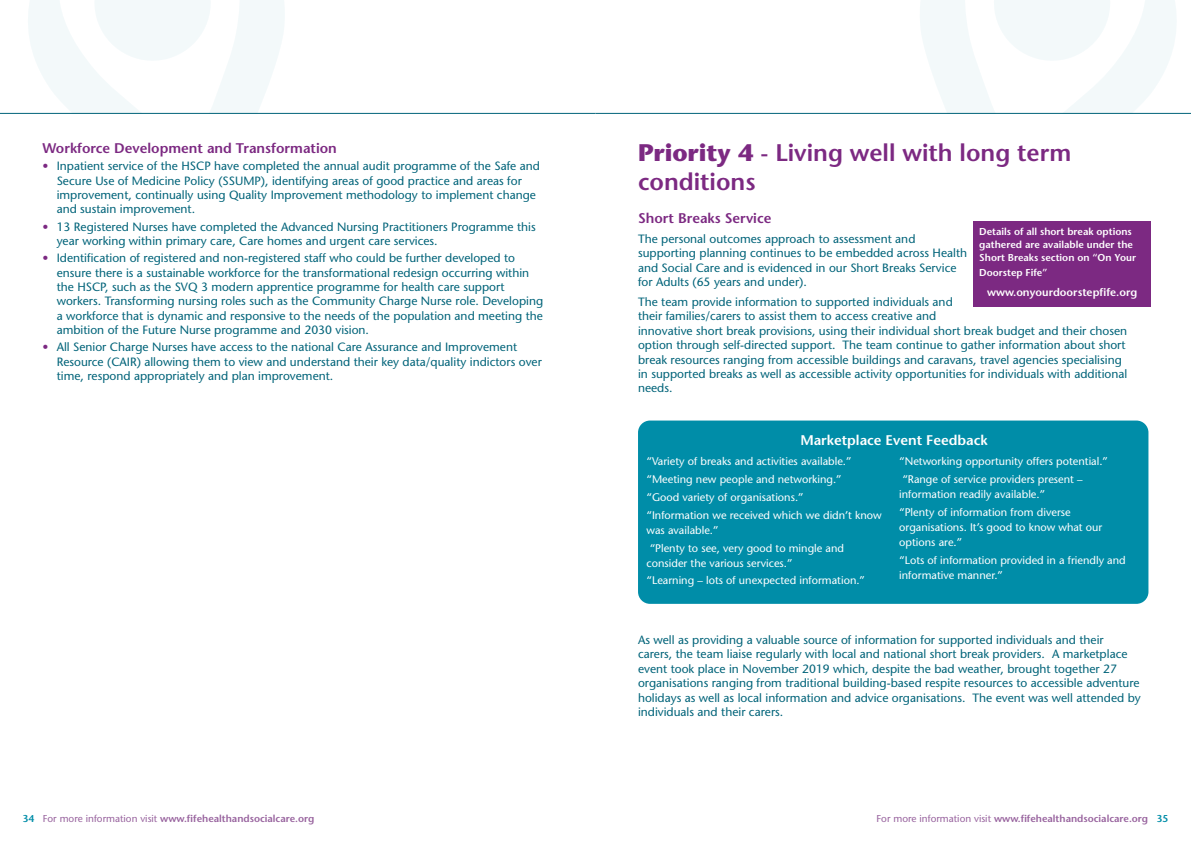
<style>
.page{position:relative;width:1191px;height:842px;background:#fff}
.page>*{position:absolute;margin:0;border:0;box-sizing:border-box;transform-origin:0 0}
.heading_2{font:600 24px/28.8px "Stone Sans";color:#7c2982}
.heading_4{font:600 14px "Stone Sans";color:#7c2982}
.quote{font:600 14px "Stone Sans";color:#fff}
.t1{font:12px/14.4px "Stone Sans";color:#006379}
.quote-2{font:11px/15px "Stone Sans";color:#fff}
.quote-3{font:600 11px "Stone Sans";color:#fff}
.t2{font:600 10px "Stone Sans";color:#98639e}
.quote-4{font:600 10px/13px "Stone Sans";color:#fff}
.s1{color:#7c2982}
.s2{font-weight:700}
.s3{color:#008da8}
.s4{font-weight:400}
</style>
<div class="page">
<svg style="left:27px;top:0;width:259px;height:113px"></svg>
<svg style="left:918px;top:0;width:259px;height:113px"></svg>
<hr style="left:0;top:113px;width:595px;height:1px;background:#006379">
<hr style="left:595px;top:113px;width:596px;height:1px;background:#006379">
<div style="left:638px;top:420px;width:510px;height:184px;background:#008da8;border-radius:12px"></div>
<div style="left:973px;top:221px;width:177px;height:85px;background:#7c2982"></div>
<p class="heading_4" style="left:43px;top:139px;width:296px">Workforce Development and Transformation</p>
<p class="t1" style="left:57px;top:159px;width:485px;text-indent:-14px"><span class="s1">•</span> Inpatient service of the HSCP have completed the annual audit programme of the Safe and Secure Use of Medicine Policy (SSUMP), identifying areas of good practice and areas for improvement, continually using Quality Improvement methodology to implement change and sustain improvement.</p>
<p class="t1" style="left:57px;top:219px;width:480px;text-indent:-14px"><span class="s1">•</span> 13 Registered Nurses have completed the Advanced Nursing Practitioners Programme this year working within primary care, Care homes and urgent care services.</p>
<p class="t1" style="left:57px;top:251px;width:488px;text-indent:-14px"><span class="s1">•</span> Identification of registered and non-registered staff who could be further developed to ensure there is a sustainable workforce for the transformational redesign occurring within the HSCP, such as the SVQ 3 modern apprentice programme for health care support workers. Transforming nursing roles such as the Community Charge Nurse role. Developing a workforce that is dynamic and responsive to the needs of the population and meeting the ambition of the Future Nurse programme and 2030 vision.</p>
<p class="t1" style="left:57px;top:340px;width:486px;text-indent:-14px"><span class="s1">•</span> All Senior Charge Nurses have access to the national Care Assurance and Improvement<br>Resource (CAIR) allowing them to view and understand their key data/quality indictors over time, respond appropriately and plan improvement.</p>
<p class="heading_2" style="left:638px;top:138px;width:435px"><span class="s2">Priority 4</span> - Living well with long term conditions</p>
<p class="heading_4" style="left:638px;top:209px;width:135px">Short Breaks Service</p>
<p class="t1" style="left:638px;top:231px;width:331px">The personal outcomes approach to assessment and supporting planning continues to be embedded across Health and Social Care and is evidenced in our Short Breaks Service for Adults (65 years and under).</p>
<p class="t1" style="left:638px;top:294px;width:491px">The team provide information to supported individuals and<br>their families/carers to assist them to access creative and<br>innovative short break provisions, using their individual short break budget and their chosen option through self-directed support. The team continue to gather information about short break resources ranging from accessible buildings and caravans, travel agencies specialising in supported breaks as well as accessible activity opportunities for individuals with additional needs.</p>
<p class="quote-4" style="left:979px;top:225px;width:158px">Details of all short break options gathered are available under the<br>Short Breaks section on “On Your</p>
<p class="quote-4" style="left:979px;top:266px;width:70px">Doorstep Fife”</p>
<p class="quote-3" style="left:987px;top:286px;width:152px">www.onyourdoorstepfife.org</p>
<p class="quote" style="left:800px;top:431px;width:189px">Marketplace Event Feedback</p>
<p class="quote-2" style="left:646px;top:454px;width:206px">“Variety of breaks and activities available.”</p>
<p class="quote-2" style="left:646px;top:472px;width:197px">“Meeting new people and networking.”</p>
<p class="quote-2" style="left:646px;top:489px;width:159px">“Good variety of organisations.”</p>
<p class="quote-2" style="left:646px;top:507px;width:237px">“Information we received which we didn’t know was available.”</p>
<p class="quote-2" style="left:646px;top:540px;width:199px">“Plenty to see, very good to mingle and consider the various services.”</p>
<p class="quote-2" style="left:646px;top:573px;width:220px">“Learning – lots of unexpected information.”</p>
<p class="quote-2" style="left:899px;top:454px;width:210px">“Networking opportunity offers potential.”</p>
<p class="quote-2" style="left:899px;top:472px;width:185px">“Range of service providers present – information readily available.”</p>
<p class="quote-2" style="left:899px;top:504px;width:205px">“Plenty of information from diverse organisations. It’s good to know what our options are.”</p>
<p class="quote-2" style="left:899px;top:552px;width:228px">“Lots of information provided in a friendly and informative manner.”</p>
<p class="t1" style="left:638px;top:632px;width:504px">As well as providing a valuable source of information for supported individuals and their carers, the team liaise regularly with local and national short break providers. A marketplace event took place in November 2019 which, despite the bad weather, brought together 27 organisations ranging from traditional building-based respite resources to accessible adventure holidays as well as local information and advice organisations. The event was well attended by individuals and their carers.</p>
<p class="t2" style="left:23px;top:812px;width:293px"><span class="s3">34</span> <span class="s4">For more information visit</span> www.fifehealthandsocialcare.org</p>
<p class="t2" style="left:876px;top:812px;width:293px"><span class="s4">For more information visit</span> www.fifehealthandsocialcare.org <span class="s3">35</span></p>
</div>
